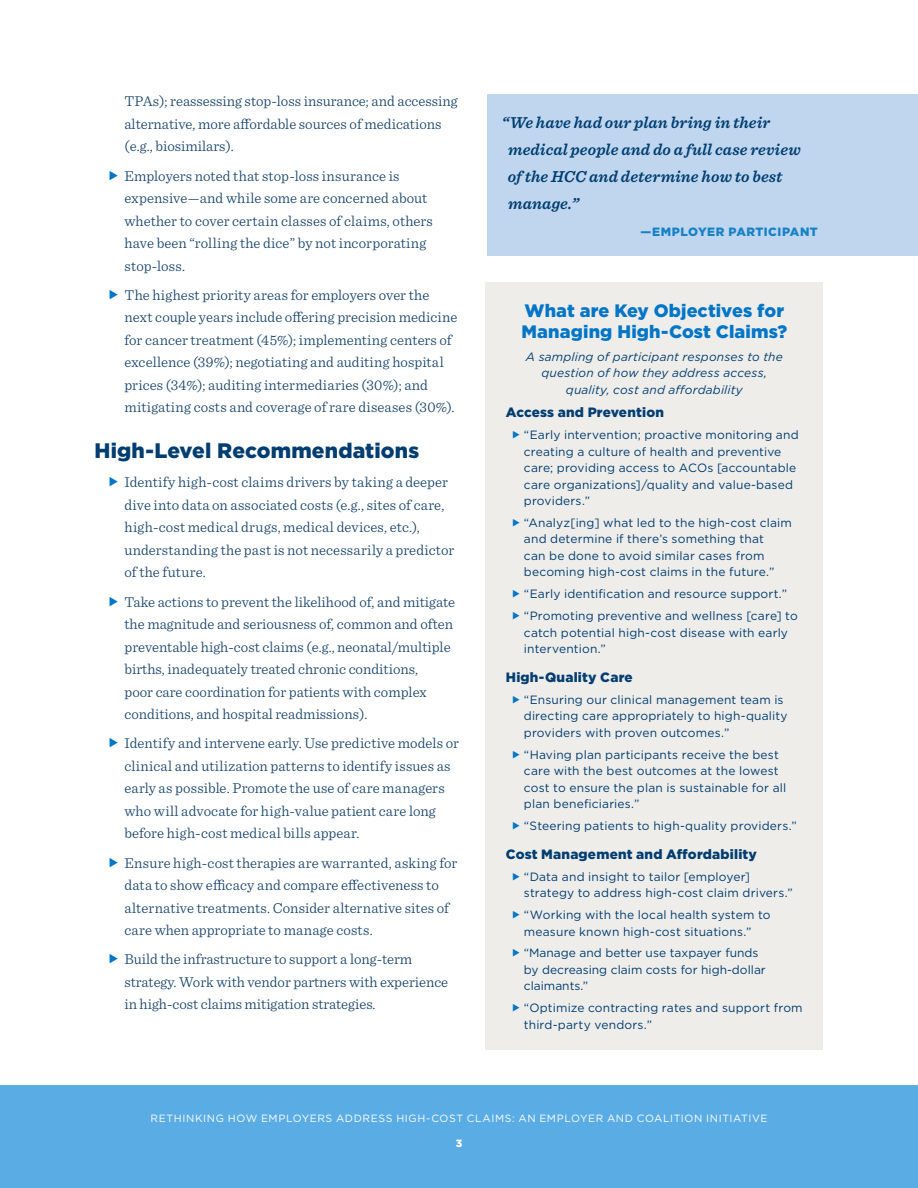
<style>
.page{position:relative;width:918px;height:1188px;background:#fff}
.page>*{position:absolute;margin:0;border:0;box-sizing:border-box;transform-origin:0 0}
.t1{font:900 21px "Gotham";letter-spacing:.005em;color:#003d71}
.t2{font:900 18px/21px "Gotham";letter-spacing:.005em;color:#0076c8}
.t3{font:italic 600 16.5px/27px "Sentinel";letter-spacing:.005em;color:#003d71}
.t4{font:300 15px/22.5px "Sentinel";color:#144169}
.t5{font:900 13.5px "Gotham";letter-spacing:.015em;color:#003d71}
.t6{font:12px/16.5px "Gotham";letter-spacing:.015em;color:#003d71}
.t7{font:italic 12px/16.5px "Gotham";letter-spacing:.015em;color:#003d71;text-align:center}
.t8{font:900 12px "Gotham";letter-spacing:.04em;color:#1682c5}
.t9{font:10.5px "Gotham";letter-spacing:.055em;color:#fff}
.t10{font:900 10.5px "Gotham";color:#fff}
</style>
<div class="page">
<div style="left:0;top:1085px;width:918px;height:103px;background:#5aace5"></div>
<div style="left:487px;top:94px;width:431px;height:162px;background:#bfd6ee"></div>
<div style="left:486px;top:282px;width:337px;height:767px;background:#efede9"></div>
<p class="t4" style="left:124px;top:89px;width:335px">TPAs); reassessing stop-loss insurance; and accessing alternative, more affordable sources of medications (e.g., biosimilars).</p>
<p class="t4" style="left:124px;top:163px;width:310px">Employers noted that stop-loss insurance is expensive—and while some are concerned about whether to cover certain classes of claims, others have been “rolling the dice” by not incorporating stop-loss.</p>
<p class="t4" style="left:124px;top:283px;width:334px">The highest priority areas for employers over the next couple years include offering precision medicine for cancer treatment (45%); implementing centers of excellence (39%); negotiating and auditing hospital prices (34%); auditing intermediaries (30%); and mitigating costs and coverage of rare diseases (30%).</p>
<h1 class="t1" style="left:94px;top:436px;width:326px">High-Level Recommendations</h1>
<p class="t4" style="left:125px;top:470px;width:331px">Identify high-cost claims drivers by taking a deeper dive into data on associated costs (e.g., sites of care, high-cost medical drugs, medical devices, etc.), understanding the past is not necessarily a predictor of the future.</p>
<p class="t4" style="left:125px;top:589px;width:332px">Take actions to prevent the likelihood of, and mitigate the magnitude and seriousness of, common and often preventable high-cost claims (e.g., neonatal/multiple births, inadequately treated chronic conditions,<br>poor care coordination for patients with complex conditions, and hospital readmissions).</p>
<p class="t4" style="left:125px;top:731px;width:336px">Identify and intervene early. Use predictive models or clinical and utilization patterns to identify issues as early as possible. Promote the use of care managers who will advocate for high-value patient care long before high-cost medical bills appear.</p>
<p class="t4" style="left:125px;top:850px;width:334px">Ensure high-cost therapies are warranted, asking for data to show efficacy and compare effectiveness to alternative treatments. Consider alternative sites of care when appropriate to manage costs.</p>
<p class="t4" style="left:125px;top:947px;width:325px">Build the infrastructure to support a long-term strategy. Work with vendor partners with experience in high-cost claims mitigation strategies.</p>
<p class="t3" style="left:508px;top:108px;width:294px;text-indent:-6px">“We have had our plan bring in their medical people and do a full case review of the HCC and determine how to best manage.”</p>
<p class="t8" style="left:641px;top:223px;width:179px">—EMPLOYER PARTICIPANT</p>
<p class="t2" style="left:521px;top:300px;width:267px">What are Key Objectives for<br>Managing High-Cost Claims?</p>
<p class="t7" style="left:526px;top:348px;width:258px">A sampling of participant responses to the question of how they address access, quality, cost and affordability</p>
<p class="t5" style="left:506px;top:403px;width:160px">Access and Prevention</p>
<p class="t6" style="left:524px;top:426px;width:276px">“Early intervention; proactive monitoring and creating a culture of health and preventive care; providing access to ACOs [accountable care organizations]/quality and value-based providers.”</p>
<p class="t6" style="left:524px;top:514px;width:270px">“Analyz[ing] what led to the high-cost claim and determine if there’s something that<br>can be done to avoid similar cases from becoming high-cost claims in the future.”</p>
<p class="t6" style="left:524px;top:583px;width:275px;line-height:21.9px">“Early identification and resource support.” “Promoting preventive and wellness [care] to</p>
<p class="t6" style="left:524px;top:624px;width:266px">catch potential high-cost disease with early intervention.”</p>
<p class="t5" style="left:506px;top:668px;width:128px">High-Quality Care</p>
<p class="t6" style="left:524px;top:691px;width:265px">“Ensuring our clinical management team is directing care appropriately to high-quality providers with proven outcomes.”</p>
<p class="t6" style="left:524px;top:746px;width:264px">“Having plan participants receive the best care with the best outcomes at the lowest cost to ensure the plan is sustainable for all plan beneficiaries.”</p>
<p class="t6" style="left:524px;top:817px;width:275px">“Steering patients to high-quality providers.”</p>
<p class="t5" style="left:506px;top:845px;width:253px">Cost Management and Affordability</p>
<p class="t6" style="left:524px;top:868px;width:271px">“Data and insight to tailor [employer] strategy to address high-cost claim drivers.”</p>
<p class="t6" style="left:524px;top:906px;width:248px">“Working with the local health system to measure known high-cost situations.”</p>
<p class="t6" style="left:524px;top:945px;width:243px">“Manage and better use taxpayer funds by decreasing claim costs for high-dollar claimants.”</p>
<p class="t6" style="left:524px;top:1000px;width:280px">“Optimize contracting rates and support from third-party vendors.”</p>
<p class="t9" style="left:150px;top:1112px;width:619px">RETHINKING HOW EMPLOYERS ADDRESS HIGH-COST CLAIMS: AN EMPLOYER AND COALITION INITIATIVE</p>
<p class="t10" style="left:456px;top:1136px;width:8px">3</p>
</div>
